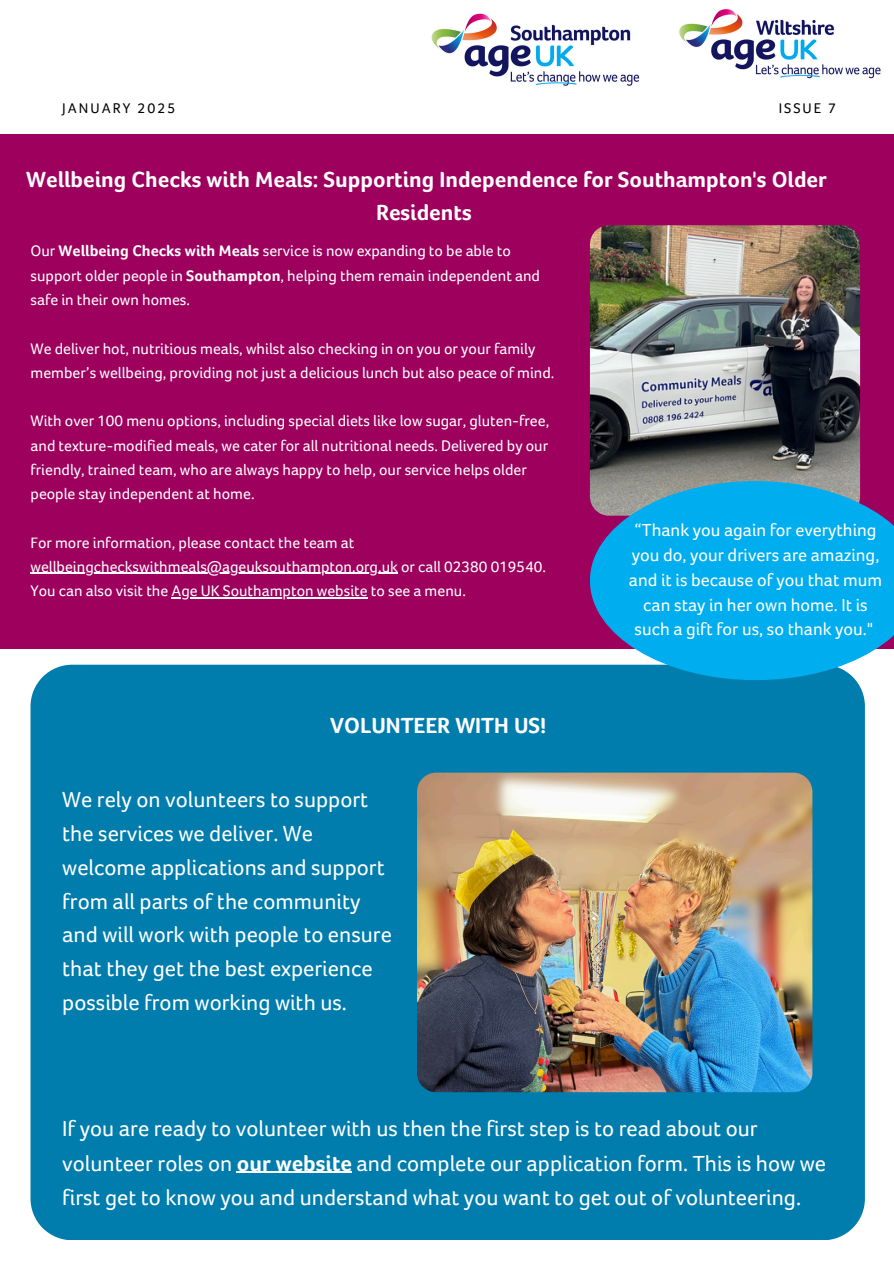
<style>
.page{position:relative;width:894px;height:1264px;background:#fff}
.page>*{position:absolute;margin:0;border:0;box-sizing:border-box;transform-origin:0 0}
.t1{font:22.5px/33.8px "Foco Age UK";color:#fff}
.t2{font:700 22.5px/32.7px "Foco Age UK";color:#fff;text-align:center}
.t3{font:18px/24.8px "Foco Age UK";color:#fff;text-align:center}
.t4{font:15.75px/24.2px "Foco Age UK";color:#fff}
.t5{font:14.55px "Foco Age UK";letter-spacing:.14em;color:#000}
.s1{font-weight:700}
</style>
<div class="page">
<div style="left:0;top:134px;width:893px;height:514px;background:#9e005e"></div>
<img style="left:679px;top:9px;width:202px;height:70px">
<img style="left:589px;top:225px;width:270px;height:256px">
<div style="left:30px;top:664px;width:834px;height:576px;background:#007dad"></div>
<svg style="left:589px;top:481px;width:304px;height:199px;background:#1aa4e0"></svg>
<img style="left:417px;top:772px;width:395px;height:320px;border-radius:19px">
<hr style="left:30px;top:573px;width:368px;height:1px;background:#fff">
<hr style="left:171px;top:597px;width:196px;height:1px;background:#fff">
<hr style="left:237px;top:1171px;width:115px;height:1px;background:#fff">
<img style="left:431px;top:13px;width:209px;height:73px">
<h5 class="t5" style="left:62px;top:100px;width:115px">JANUARY 2025</h5>
<p class="t5" style="left:778px;top:100px;width:59px">ISSUE 7</p>
<h4 class="t2" style="left:26px;top:163px;width:801px">Wellbeing Checks with Meals: Supporting Independence for Southampton's Older<br>Residents</h4>
<h2 class="t4" style="left:30px;top:238px;width:511px;line-height:24.8px">Our <span class="s1">Wellbeing Checks with Meals</span> service is now expanding to be able to support older people in <span class="s1">Southampton</span>, helping them remain independent and safe in their own homes.</h2>
<p class="t4" style="left:30px;top:336px;width:525px">We deliver hot, nutritious meals, whilst also checking in on you or your family member’s wellbeing, providing not just a delicious lunch but also peace of mind.</p>
<p class="t4" style="left:30px;top:409px;width:520px">With over 100 menu options, including special diets like low sugar, gluten-free, and texture-modified meals, we cater for all nutritional needs. Delivered by our friendly, trained team, who are always happy to help, our service helps older people stay independent at home.</p>
<p class="t4" style="left:30px;top:530px;width:325px">For more information, please contact the team at</p>
<p class="t4" style="left:30px;top:554px;width:517px">wellbeingcheckswithmeals@ageuksouthampton.org.uk or call 02380 019540.<br>You can also visit the Age UK Southampton website to see a menu.</p>
<h3 class="t2" style="left:330px;top:709px;width:218px">VOLUNTEER WITH US!</h3>
<p class="t1" style="left:62px;top:783px;width:331px">We rely on volunteers to support the services we deliver. We welcome applications and support from all parts of the community and will work with people to ensure that they get the best experience possible from working with us.</p>
<p class="t3" style="left:628px;top:518px;width:254px">“Thank you again for everything you do, your drivers are amazing, and it is because of you that mum can stay in her own home. It is such a gift for us, so thank you."</p>
<h3 class="t1" style="left:62px;top:1111px;width:765px;line-height:34.3px">If you are ready to volunteer with us then the first step is to read about our volunteer roles on <span class="s1">our website</span> and complete our application form. This is how we first get to know you and understand what you want to get out of volunteering.</h3>
</div>
